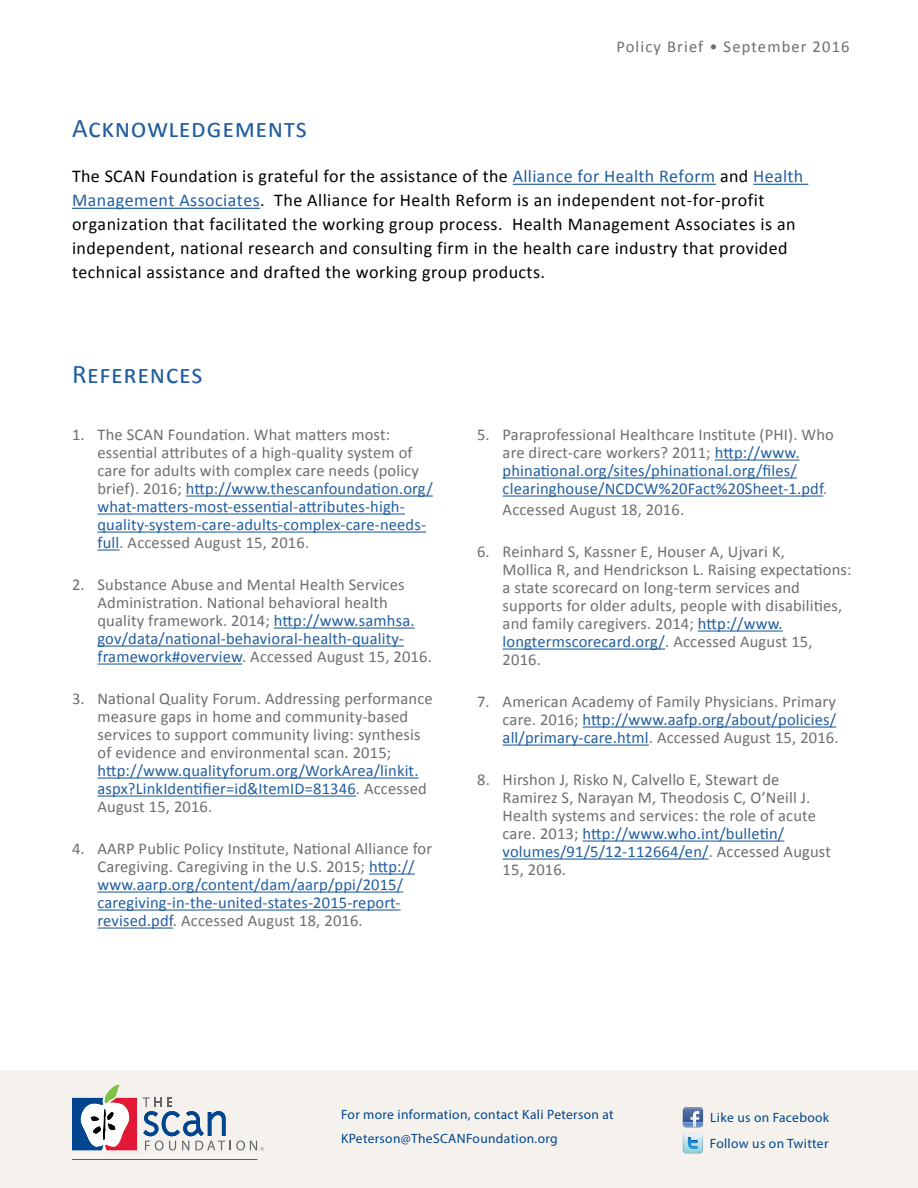
<style>
.page{position:relative;width:918px;height:1188px;background:#fff}
.page>*{position:absolute;margin:0;border:0;box-sizing:border-box;transform-origin:0 0}
.t1{font:27px "Calibri";letter-spacing:.02em;color:#215e9e}
.t2{font:18px/24px "Calibri";letter-spacing:.025em;color:#000}
.t3{font:16.5px/18px "Calibri";letter-spacing:.01em;color:#6d6e71}
.t4{font:16.5px/18px "Calibri";letter-spacing:.01em;color:#215e9e}
.t5{font:16.5px "Calibri";letter-spacing:.07em;color:#6d6e71}
.t6{font:13.5px/24px "Myriad Pro";letter-spacing:.025em;color:#00458d}
.s1{color:#215e9e}
.s2{color:#6d6e71}
</style>
<div class="page">
<hr style="left:186px;top:496px;width:247px;height:1px;background:#215e9e">
<hr style="left:98px;top:514px;width:307px;height:1px;background:#215e9e">
<hr style="left:98px;top:532px;width:328px;height:1px;background:#215e9e">
<svg style="left:98px;top:550px;width:21px;height:1px"></svg>
<hr style="left:274px;top:628px;width:141px;height:1px;background:#215e9e">
<hr style="left:98px;top:646px;width:306px;height:1px;background:#215e9e">
<hr style="left:98px;top:664px;width:144px;height:1px;background:#215e9e">
<hr style="left:98px;top:778px;width:321px;height:1px;background:#215e9e">
<hr style="left:98px;top:796px;width:258px;height:1px;background:#215e9e">
<hr style="left:369px;top:874px;width:46px;height:1px;background:#215e9e">
<hr style="left:98px;top:892px;width:305px;height:1px;background:#215e9e">
<hr style="left:98px;top:910px;width:303px;height:1px;background:#215e9e">
<hr style="left:98px;top:928px;width:75px;height:1px;background:#215e9e">
<hr style="left:715px;top:460px;width:85px;height:1px;background:#215e9e">
<hr style="left:503px;top:478px;width:294px;height:1px;background:#215e9e">
<hr style="left:503px;top:496px;width:320px;height:1px;background:#215e9e">
<hr style="left:698px;top:631px;width:85px;height:1px;background:#215e9e">
<hr style="left:503px;top:649px;width:162px;height:1px;background:#215e9e">
<hr style="left:583px;top:727px;width:253px;height:1px;background:#215e9e">
<hr style="left:503px;top:745px;width:146px;height:1px;background:#215e9e">
<hr style="left:583px;top:841px;width:201px;height:1px;background:#215e9e">
<hr style="left:503px;top:859px;width:206px;height:1px;background:#215e9e">
<hr style="left:513px;top:184px;width:203px;height:1px;background:#215e9e">
<hr style="left:753px;top:184px;width:55px;height:1px;background:#215e9e">
<hr style="left:72px;top:208px;width:188px;height:1px;background:#215e9e">
<div style="left:0;top:1071px;width:918px;height:117px;background:#f5f2ed"></div>
<hr style="left:72px;top:1159px;width:185px;height:1px;background:#e31837">
<svg style="left:72px;top:1085px;width:65px;height:65px"></svg>
<svg style="left:143px;top:1097px;width:121px;height:53px"></svg>
<svg style="left:683px;top:1133px;width:20px;height:20px"></svg>
<svg style="left:683px;top:1107px;width:20px;height:20px"></svg>
<p class="t5" style="left:616px;top:36px;width:235px">Policy Brief • September 2016</p>
<h1 class="t1" style="left:72px;top:111px;width:236px">Acknowledgements</h1>
<p class="t2" style="left:72px;top:164px;width:733px">The SCAN Foundation is grateful for the assistance of the <span class="s1">Alliance for Health Reform</span> and <span class="s1">Health Management Associates</span>. The Alliance for Health Reform is an independent not-for-profit organization that facilitated the working group process. Health Management Associates is an independent, national research and consulting firm in the health care industry that provided technical assistance and drafted the working group products.</p>
<h1 class="t1" style="left:72px;top:357px;width:132px">References</h1>
<p class="t3" style="left:97px;top:426px;width:337px;text-indent:-25px">1. The SCAN Foundation. What matters most: essential attributes of a high-quality system of care for adults with complex care needs (policy brief). 2016; <span class="s1">http://www.thescanfoundation.org/ what-matters-most-essential-attributes-high&shy;quality-system-care-adults-complex-care-needs&shy;full</span>. Accessed August 15, 2016.</p>
<p class="t3" style="left:97px;top:576px;width:336px;text-indent:-25px">2. Substance Abuse and Mental Health Services Administration. National behavioral health quality framework. 2014; <span class="s1">http://www.samhsa. gov/data/national-behavioral-health-quality&shy;framework#overview</span>. Accessed August 15, 2016.</p>
<p class="t3" style="left:97px;top:690px;width:337px;text-indent:-25px">3. National Quality Forum. Addressing performance measure gaps in home and community-based services to support community living: synthesis of evidence and environmental scan. 2015;</p>
<p class="t4" style="left:97px;top:762px;width:331px">http://www.qualityforum.org/WorkArea/linkit. aspx?LinkIdentifier=id&amp;ItemID=81346<span class="s2">. Accessed<br>August 15, 2016.</span></p>
<p class="t3" style="left:98px;top:840px;width:336px;text-indent:-26px">4. AARP Public Policy Institute, National Alliance for Caregiving. Caregiving in the U.S. 2015; <span class="s1">http:// www.aarp.org/content/dam/aarp/ppi/2015/ caregiving-in-the-united-states-2015-report&shy;revised.pdf</span>. Accessed August 18, 2016.</p>
<p class="t4" style="left:503px;top:426px;width:333px;text-indent:-25px"><span class="s2">5. Paraprofessional Healthcare Institute (PHI). Who are direct-care workers? 2011;</span> http://www. phinational.org/sites/phinational.org/files/ clearinghouse/NCDCW%20Fact%20Sheet-1.pdf<span class="s2">.</span></p>
<p class="t3" style="left:503px;top:501px;width:183px">Accessed August 18, 2016.</p>
<p class="t3" style="left:503px;top:543px;width:350px;text-indent:-25px">6. Reinhard S, Kassner E, Houser A, Ujvari K,<br>Mollica R, and Hendrickson L. Raising expectations: a state scorecard on long-term services and supports for older adults, people with disabilities, and family caregivers. 2014; <span class="s1">http://www. longtermscorecard.org/</span>. Accessed August 15, 2016.</p>
<p class="t3" style="left:503px;top:693px;width:338px;text-indent:-26px">7. American Academy of Family Physicians. Primary care. 2016; <span class="s1">http://www.aafp.org/about/policies/ all/primary-care.html</span>. Accessed August 15, 2016.</p>
<p class="t3" style="left:503px;top:771px;width:330px;text-indent:-25px">8. Hirshon J, Risko N, Calvello E, Stewart de Ramirez S, Narayan M, Theodosis C, O’Neill J.<br>Health systems and services: the role of acute care. 2013; <span class="s1">http://www.who.int/bulletin/ volumes/91/5/12-112664/en/</span>. Accessed August 15, 2016.</p>
<p class="t6" style="left:341px;top:1102px;width:274px">For more information, contact Kali Peterson at<br>KPeterson@TheSCANFoundation.org</p>
<p class="t6" style="left:710px;top:1105px;width:121px">Like us on Facebook</p>
<p class="t6" style="left:710px;top:1132px;width:120px">Follow us on Twitter</p>
</div>
